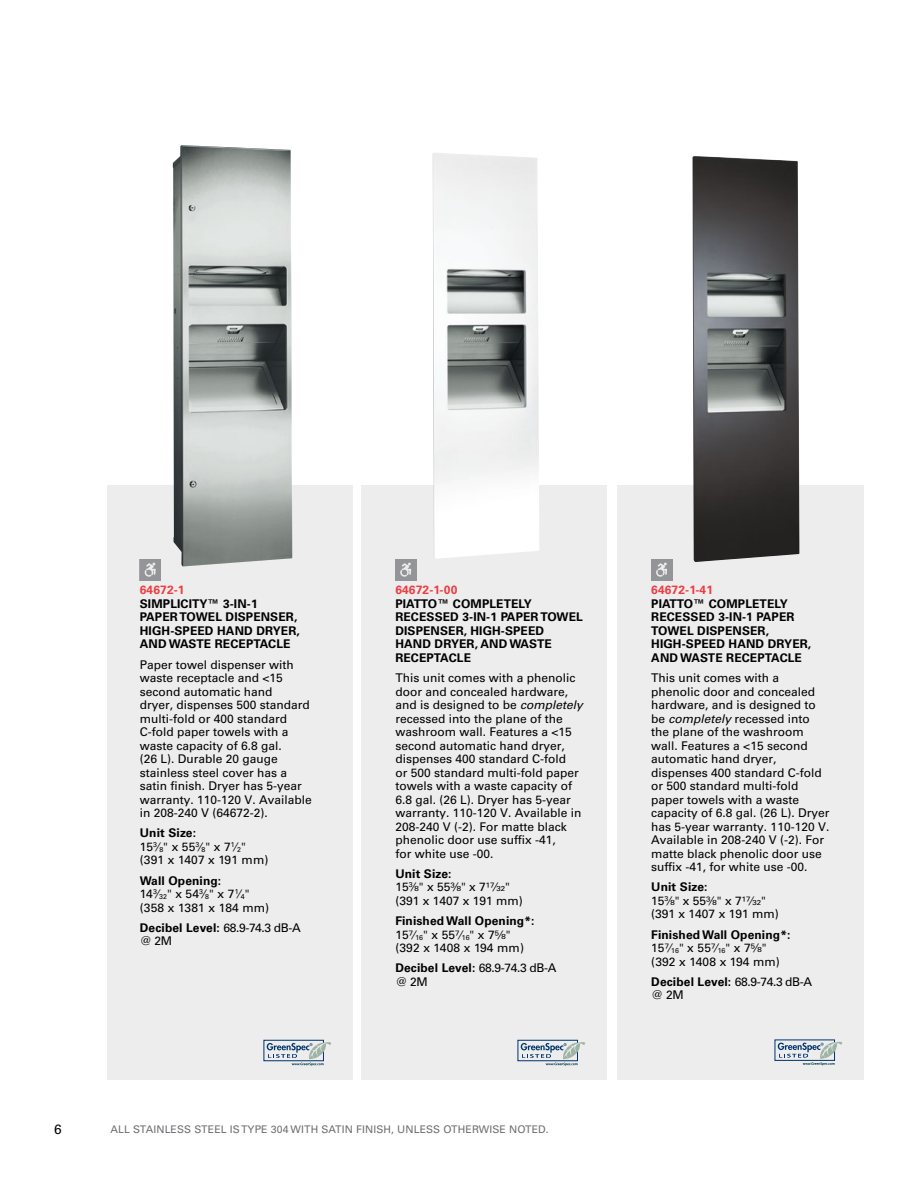
<style>
.page{position:relative;width:918px;height:1188px;background:#fff}
.page>*{position:absolute;margin:0;border:0;box-sizing:border-box;transform-origin:0 0}
.t1{font:13.5px "Univers LT Pro 55 Roman";color:#000}
.t2{font:12px/13.5px "Univers LT Pro 55 Roman";color:#000}
.t3{font:700 12px/13.5px "Univers LT Pro 65";letter-spacing:.01em;color:#000}
.t4{font:700 12px "Univers LT Pro 65";letter-spacing:.01em;color:#ef3e42}
.t5{font:10.5px "Univers LT Pro 55 Roman";letter-spacing:.01em;color:#6d6e71}
.s1{font-family:"Univers LT Pro 55 Roman";font-weight:400}
.s2{font-family:"Univers LT Pro 55";font-style:italic}
</style>
<div class="page">
<div style="left:618px;top:485px;width:246px;height:594px;background:#ededee"></div>
<div style="left:107px;top:485px;width:245px;height:594px;background:#ededee"></div>
<div style="left:361px;top:485px;width:246px;height:594px;background:#ededee"></div>
<svg style="left:264px;top:1040px;width:60px;height:21px"></svg>
<svg style="left:267px;top:1042px;width:64px;height:24px"></svg>
<svg style="left:518px;top:1040px;width:60px;height:21px"></svg>
<svg style="left:521px;top:1042px;width:64px;height:24px"></svg>
<svg style="left:651px;top:559px;width:21px;height:22px"></svg>
<svg style="left:395px;top:559px;width:21px;height:22px"></svg>
<svg style="left:140px;top:559px;width:21px;height:22px"></svg>
<img style="left:173px;top:145px;width:119px;height:422px">
<img style="left:433px;top:153px;width:106px;height:406px">
<img style="left:692px;top:156px;width:108px;height:406px">
<svg style="left:775px;top:1040px;width:60px;height:21px"></svg>
<svg style="left:778px;top:1042px;width:64px;height:23px"></svg>
<p class="t4" style="left:140px;top:582px;width:46px">64672-1</p>
<p class="t3" style="left:140px;top:596px;width:162px">SIMPLICITY™ 3-IN-1<br>PAPER TOWEL DISPENSER,<br>HIGH-SPEED HAND DRYER,<br>AND WASTE RECEPTACLE</p>
<p class="t2" style="left:140px;top:657px;width:174px">Paper towel dispenser with waste receptacle and &lt;15 second automatic hand<br>dryer, dispenses 500 standard multi-fold or 400 standard<br>C-fold paper towels with a waste capacity of 6.8 gal.<br>(26 L). Durable 20 gauge stainless steel cover has a satin finish. Dryer has 5-year warranty. 110-120 V. Available in 208-240 V (64672-2).</p>
<p class="t3" style="left:140px;top:826px;width:58px">Unit Size:</p>
<p class="t2" style="left:140px;top:839px;width:130px">15<sup>3</sup>⁄<sub>8</sub>" x 55<sup>3</sup>⁄<sub>8</sub>" x 7<sup>1</sup>⁄<sub>2</sub>" (391 x 1407 x 191 mm)</p>
<p class="t3" style="left:140px;top:873px;width:83px">Wall Opening:</p>
<p class="t2" style="left:140px;top:887px;width:131px">14<sup>3</sup>⁄<sub>32</sub>" x 54<sup>3</sup>⁄<sub>8</sub>" x 7<sup>1</sup>⁄<sub>4</sub>" (358 x 1381 x 184 mm)</p>
<p class="t3" style="left:140px;top:920px;width:162px">Decibel Level: <span class="s1">68.9-74.3 dB-A</span></p>
<p class="t2" style="left:140px;top:934px;width:34px">@ 2M</p>
<p class="t4" style="left:395px;top:582px;width:64px">64672-1-00</p>
<p class="t3" style="left:395px;top:596px;width:189px">PIATTO™ COMPLETELY<br>RECESSED 3-IN-1 PAPER TOWEL<br>DISPENSER, HIGH-SPEED<br>HAND DRYER, AND WASTE<br>RECEPTACLE</p>
<p class="t2" style="left:395px;top:671px;width:189px">This unit comes with a phenolic door and concealed hardware, and is designed to be <span class="s2">completely </span>recessed into the plane of the washroom wall. Features a &lt;15 second automatic hand dryer, dispenses 400 standard C-fold<br>or 500 standard multi-fold paper towels with a waste capacity of<br>6.8 gal. (26 L). Dryer has 5-year warranty. 110-120 V. Available in<br>208-240 V (-2). For matte black phenolic door use suffix -41,<br>for white use -00.</p>
<p class="t3" style="left:395px;top:866px;width:58px">Unit Size:</p>
<p class="t2" style="left:395px;top:880px;width:129px">15<sup>3</sup>⁄₈" x 55³⁄₈" x 7¹⁷⁄₃₂" (391 x 1407 x 191 mm)</p>
<p class="t3" style="left:395px;top:914px;width:141px">Finished Wall Opening*:</p>
<p class="t2" style="left:395px;top:927px;width:130px">15⁷⁄<sub>16</sub>" x 55⁷⁄<sub>16</sub>" x 7⁵⁄₈" (392 x 1408 x 194 mm)</p>
<p class="t3" style="left:395px;top:961px;width:162px">Decibel Level: <span class="s1">68.9-74.3 dB-A</span></p>
<p class="t2" style="left:395px;top:974px;width:34px">@ 2M</p>
<p class="t1" style="left:54px;top:1119px;width:9px">6</p>
<p class="t5" style="left:110px;top:1122px;width:440px">ALL STAINLESS STEEL IS TYPE 304 WITH SATIN FINISH, UNLESS OTHERWISE NOTED.</p>
<p class="t4" style="left:651px;top:582px;width:63px">64672-1-41</p>
<p class="t3" style="left:651px;top:596px;width:162px">PIATTO™ COMPLETELY<br>RECESSED 3-IN-1 PAPER<br>TOWEL DISPENSER,<br>HIGH-SPEED HAND DRYER,<br>AND WASTE RECEPTACLE</p>
<p class="t2" style="left:651px;top:671px;width:180px">This unit comes with a phenolic door and concealed hardware, and is designed to be <span class="s2">completely</span> recessed into the plane of the washroom wall. Features a &lt;15 second automatic hand dryer, dispenses 400 standard C-fold or 500 standard multi-fold paper towels with a waste capacity of 6.8 gal. (26 L). Dryer has 5-year warranty. 110-120 V.<br>Available in 208-240 V (-2). For matte black phenolic door use suffix -41, for white use -00.</p>
<p class="t3" style="left:651px;top:880px;width:58px">Unit Size:</p>
<p class="t2" style="left:651px;top:893px;width:129px">15<sup>3</sup>⁄₈" x 55³⁄₈" x 7¹⁷⁄₃₂" (391 x 1407 x 191 mm)</p>
<p class="t3" style="left:651px;top:927px;width:141px">Finished Wall Opening*:</p>
<p class="t2" style="left:651px;top:941px;width:130px">15⁷⁄<sub>16</sub>" x 55⁷⁄<sub>16</sub>" x 7⁵⁄₈" (392 x 1408 x 194 mm)</p>
<p class="t3" style="left:651px;top:974px;width:162px">Decibel Level: <span class="s1">68.9-74.3 dB-A</span></p>
<p class="t2" style="left:651px;top:988px;width:34px">@ 2M</p>
</div>
